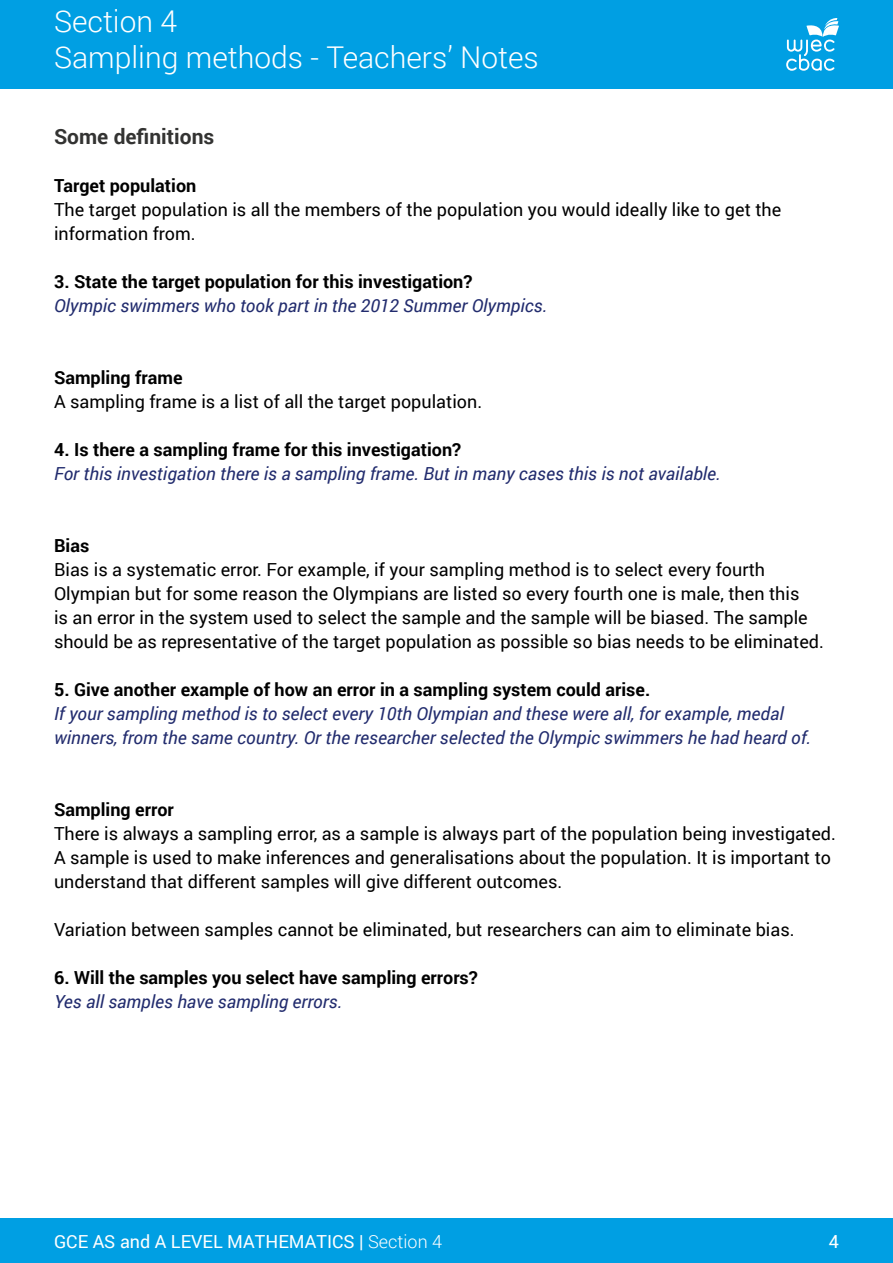
<style>
.page{position:relative;width:893px;height:1263px;background:#fff}
.page>*{position:absolute;margin:0;border:0;box-sizing:border-box;transform-origin:0 0}
.t1{font:300 30px/36px "Roboto";color:#fff}
.t2{font:700 21px "Roboto";color:#333332}
.t3{font:18px/24px "Roboto";color:#000}
.t4{font:italic 18px/24px "Roboto";color:#222c6e}
.t5{font:700 18px "Roboto";color:#000}
.t6{font:18px "Roboto";color:#fff}
.s1{font-weight:300}
</style>
<div class="page">
<div style="left:0;top:0;width:893px;height:89px;background:#009fe3"></div>
<div style="left:0;top:1218px;width:893px;height:45px;background:#009fe3"></div>
<svg style="left:786px;top:18px;width:53px;height:53px"></svg>
<h1 class="t1" style="left:54px;top:2px;width:486px">Section 4<br>Sampling methods - Teachers’ Notes</h1>
<p class="t2" style="left:54px;top:122px;width:162px">Some definitions</p>
<p class="t5" style="left:54px;top:173px;width:144px">Target population</p>
<p class="t3" style="left:54px;top:197px;width:729px">The target population is all the members of the population you would ideally like to get the information from.</p>
<p class="t5" style="left:54px;top:269px;width:420px">3. State the target population for this investigation?</p>
<p class="t4" style="left:54px;top:293px;width:495px">Olympic swimmers who took part in the 2012 Summer Olympics.</p>
<p class="t5" style="left:54px;top:365px;width:130px">Sampling frame</p>
<p class="t3" style="left:54px;top:389px;width:430px">A sampling frame is a list of all the target population.</p>
<p class="t5" style="left:54px;top:437px;width:409px">4. Is there a sampling frame for this investigation?</p>
<p class="t4" style="left:54px;top:461px;width:668px">For this investigation there is a sampling frame. But in many cases this is not available.</p>
<p class="t5" style="left:54px;top:533px;width:37px">Bias</p>
<p class="t3" style="left:54px;top:557px;width:771px">Bias is a systematic error. For example, if your sampling method is to select every fourth Olympian but for some reason the Olympians are listed so every fourth one is male, then this<br>is an error in the system used to select the sample and the sample will be biased. The sample should be as representative of the target population as possible so bias needs to be eliminated.</p>
<p class="t5" style="left:54px;top:677px;width:598px">5. Give another example of how an error in a sampling system could arise.</p>
<p class="t4" style="left:54px;top:701px;width:759px">If your sampling method is to select every 10th Olympian and these were all, for example, medal winners, from the same country. Or the researcher selected the Olympic swimmers he had heard of.</p>
<p class="t5" style="left:54px;top:797px;width:121px">Sampling error</p>
<p class="t3" style="left:54px;top:821px;width:783px">There is always a sampling error, as a sample is always part of the population being investigated.<br>A sample is used to make inferences and generalisations about the population. It is important to understand that different samples will give different outcomes.</p>
<p class="t3" style="left:54px;top:917px;width:742px">Variation between samples cannot be eliminated, but researchers can aim to eliminate bias.</p>
<p class="t5" style="left:54px;top:965px;width:425px">6. Will the samples you select have sampling errors?</p>
<p class="t4" style="left:54px;top:989px;width:290px">Yes all samples have sampling errors.</p>
<p class="t6" style="left:54px;top:1229px;width:390px">GCE AS and A LEVEL MATHEMATICS | <span class="s1">Section 4</span></p>
<p class="t6" style="left:829px;top:1229px;width:12px">4</p>
</div>
